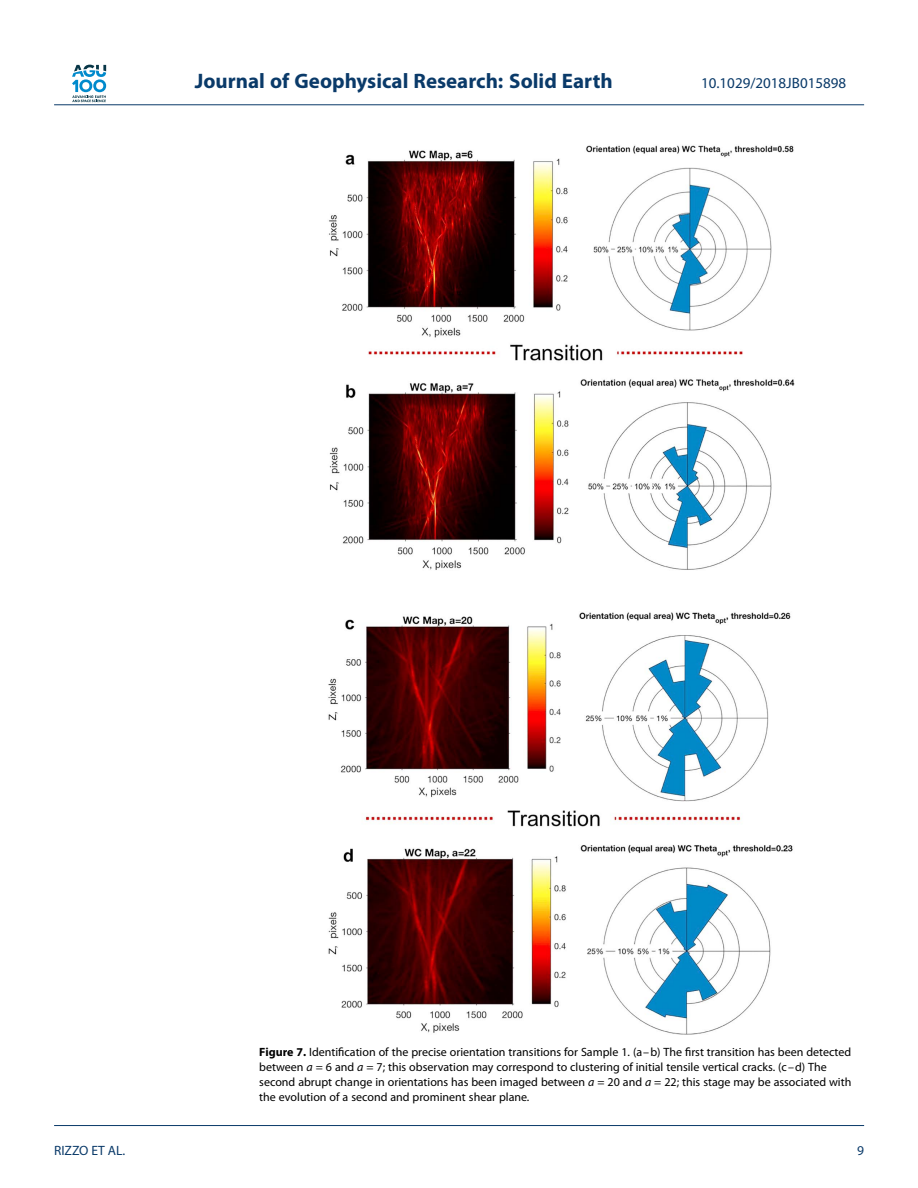
<style>
.page{position:relative;width:918px;height:1188px;background:#fff}
.page>*{position:absolute;margin:0;border:0;box-sizing:border-box;transform-origin:0 0}
.t1{font:700 21px "Myriad Pro";color:#0a3a69}
.t2{font:15px "Myriad Pro";color:#0a3a69}
.t3{font:13.5px "Myriad Pro";color:#0a3a69}
.t4{font:12px/15px "Myriad Pro";color:#000}
.s1{font-weight:700}
.s2{font-style:italic}
</style>
<div class="page">
<svg style="left:72px;top:65px;width:34px;height:37px"></svg>
<hr style="left:54px;top:104px;width:810px;height:1px;background:#0a3a69">
<img style="left:328px;top:145px;width:467px;height:890px">
<hr style="left:54px;top:1125px;width:810px;height:1px;background:#0a3a69">
<h1 class="t1" style="left:195px;top:73px;width:419px">Journal of Geophysical Research: Solid Earth</h1>
<p class="t2" style="left:701px;top:78px;width:147px">10.1029/2018JB015898</p>
<p class="t4" style="left:259px;top:1046px;width:594px"><span class="s1">Figure 7.</span> Identification of the precise orientation transitions for Sample 1. (a–b) The first transition has been detected between <span class="s2">a</span> = 6 and <span class="s2">a</span> = 7; this observation may correspond to clustering of initial tensile vertical cracks. (c–d) The second abrupt change in orientations has been imaged between <span class="s2">a</span> = 20 and <span class="s2">a</span> = 22; this stage may be associated with the evolution of a second and prominent shear plane.</p>
<p class="t3" style="left:54px;top:1145px;width:73px">RIZZO ET AL.</p>
<p class="t3" style="left:857px;top:1145px;width:8px">9</p>
</div>
